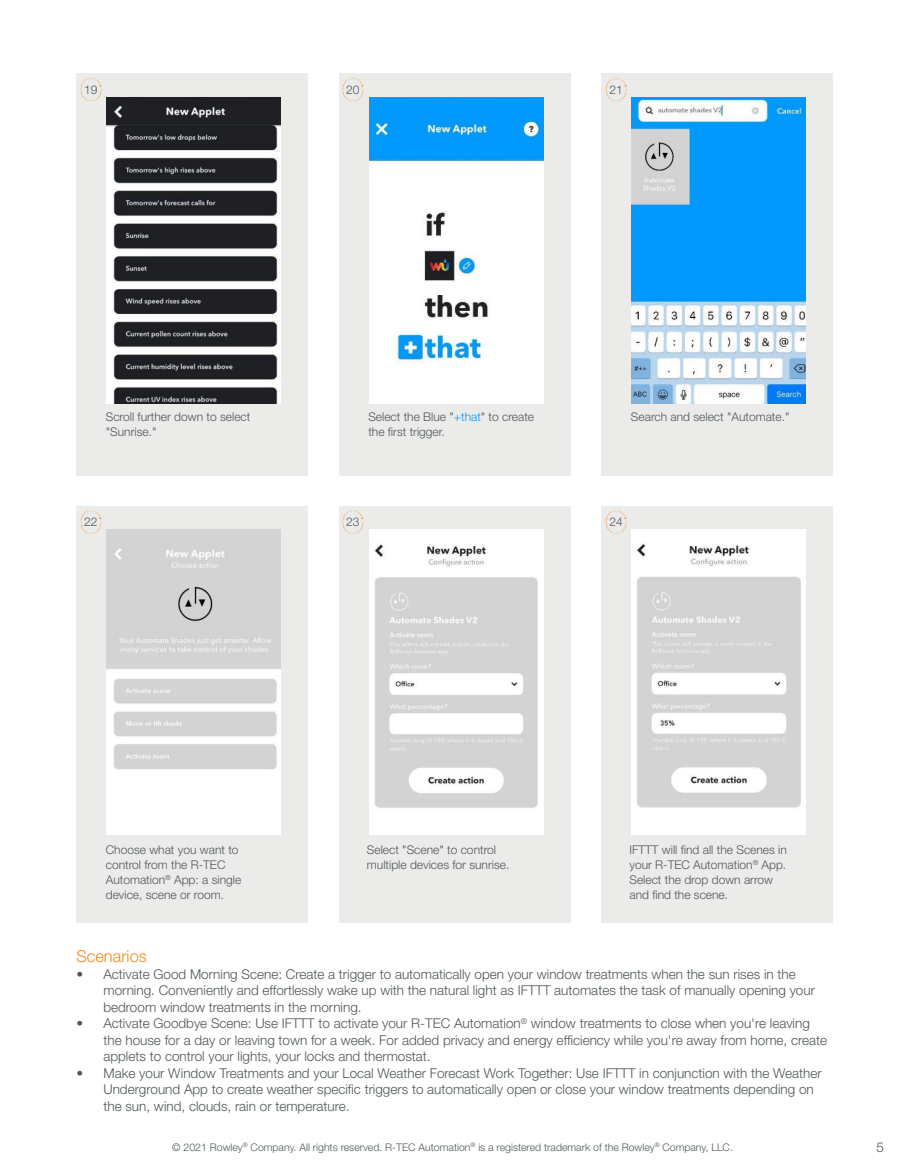
<style>
.page{position:relative;width:905px;height:1175px;background:#fff}
.page>*{position:absolute;margin:0;border:0;box-sizing:border-box;transform-origin:0 0}
.t1{font:300 16.5px "Helvetica Neue LT Pro";color:#f18b21}
.t2{font:300 13.5px/16.5px "Helvetica Neue LT Pro";color:#4f5757}
.t3{font:300 13.5px "Helvetica Neue LT Pro";color:#4f5858}
.t4{font:300 12px/15px "Helvetica Neue LT Pro";color:#4f5757}
.t5{font:300 10.5px "Helvetica Neue LT Pro";color:#4f5858}
.s1{color:#009bff}
</style>
<div class="page">
<div style="left:76px;top:74px;width:232px;height:402px;background:#ebebea"></div>
<div style="left:601px;top:74px;width:232px;height:402px;background:#ebebea"></div>
<div style="left:339px;top:74px;width:231px;height:402px;background:#ebebea"></div>
<svg style="left:80px;top:77px;width:22px;height:25px"></svg>
<svg style="left:342px;top:77px;width:22px;height:25px"></svg>
<svg style="left:605px;top:77px;width:22px;height:25px"></svg>
<img style="left:107px;top:98px;width:173px;height:306px">
<img style="left:369px;top:98px;width:174px;height:306px">
<img style="left:632px;top:98px;width:173px;height:306px">
<div style="left:76px;top:506px;width:232px;height:416px;background:#ebebea"></div>
<div style="left:601px;top:506px;width:232px;height:416px;background:#ebebea"></div>
<div style="left:339px;top:506px;width:231px;height:416px;background:#ebebea"></div>
<svg style="left:80px;top:510px;width:22px;height:24px"></svg>
<svg style="left:342px;top:510px;width:22px;height:24px"></svg>
<svg style="left:605px;top:510px;width:22px;height:24px"></svg>
<img style="left:107px;top:529px;width:173px;height:306px">
<img style="left:369px;top:529px;width:174px;height:306px">
<img style="left:632px;top:529px;width:173px;height:306px">
<p class="t4" style="left:84px;top:82px;width:15px">19</p>
<p class="t4" style="left:346px;top:82px;width:15px">20</p>
<p class="t4" style="left:609px;top:82px;width:15px">21</p>
<p class="t4" style="left:106px;top:409px;width:146px">Scroll further down to select "Sunrise."</p>
<p class="t4" style="left:368px;top:409px;width:167px">Select the Blue "<span class="s1">+that</span>" to create</p>
<p class="t4" style="left:631px;top:409px;width:160px">Search and select "Automate."</p>
<p class="t4" style="left:368px;top:424px;width:78px">the first trigger.</p>
<p class="t4" style="left:84px;top:514px;width:15px">22</p>
<p class="t4" style="left:346px;top:514px;width:15px">23</p>
<p class="t4" style="left:609px;top:514px;width:15px">24</p>
<p class="t4" style="left:106px;top:841px;width:137px">Choose what you want to control from the R-TEC<br>Automation<sup>®</sup> App: a single device, scene or room.</p>
<p class="t4" style="left:629px;top:841px;width:159px">IFTTT will find all the Scenes in your R-TEC Automation<sup>®</sup> App.<br>Select the drop down arrow and find the scene.</p>
<p class="t4" style="left:367px;top:841px;width:144px">Select "Scene" to control multiple devices for sunrise.</p>
<p class="t1" style="left:76px;top:946px;width:72px">Scenarios</p>
<p class="t2" style="left:103px;top:965px;width:713px;text-indent:-27px">• Activate Good Morning Scene: Create a trigger to automatically open your window treatments when the sun rises in the morning. Conveniently and effortlessly wake up with the natural light as IFTTT automates the task of manually opening your bedroom window treatments in the morning.</p>
<p class="t2" style="left:103px;top:1014px;width:725px;text-indent:-27px">• Activate Goodbye Scene: Use IFTTT to activate your R-TEC Automation<sup>®</sup> window treatments to close when you're leaving the house for a day or leaving town for a week. For added privacy and energy efficiency while you're away from home, create applets to control your lights, your locks and thermostat.</p>
<p class="t2" style="left:103px;top:1064px;width:719px;text-indent:-27px">• Make your Window Treatments and your Local Weather Forecast Work Together: Use IFTTT in conjunction with the Weather<br>Underground App to create weather specific triggers to automatically open or close your window treatments depending on the sun, wind, clouds, rain or temperature.</p>
<p class="t5" style="left:172px;top:1140px;width:562px">© 2021 Rowley<sup>®</sup> Company. All rights reserved. R-TEC Automation<sup>®</sup> is a registered trademark of the Rowley<sup>®</sup> Company, LLC.</p>
<p class="t3" style="left:876px;top:1138px;width:9px">5</p>
</div>
